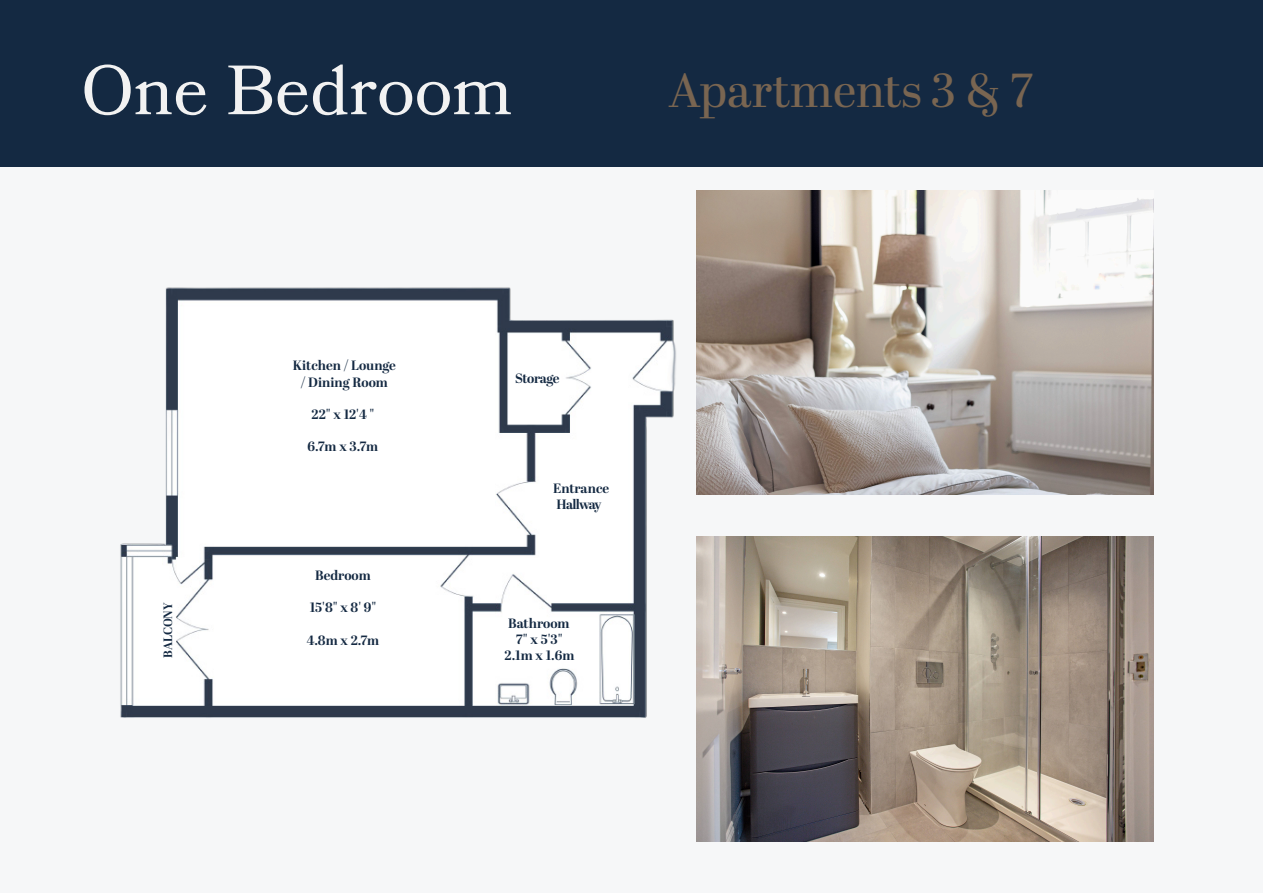
<style>
.page{position:relative;width:1263px;height:893px;background:#f6f7f8}
.page>*{position:absolute;margin:0;border:0;box-sizing:border-box;transform-origin:0 0}
.t1{font:69.45px "Bookmania";color:#f2f2f2}
.t2{font:47.55px "Abril Display";color:#796551}
.t3{font:700 13.5px/16px "Abril Display";color:#142942;text-align:center}
.t4{font:700 13.5px/16px "Abril Display";letter-spacing:-.025em;color:#142942}
.t5{font:700 13.5px "Abril Display";letter-spacing:-.035em;color:#142942}
.t6{font:700 12.15px "Abril Display";letter-spacing:-.01em;color:#142942}
</style>
<div class="page">
<div style="left:0;top:0;width:1263px;height:167px;background:#142942"></div>
<img style="left:120px;top:287px;width:645px;height:431px">
<img style="left:696px;top:190px;width:457px;height:305px">
<img style="left:696px;top:537px;width:457px;height:304px">
<h1 class="t1" style="left:81px;top:50px;width:433px">One Bedroom</h1>
<h2 class="t2" style="left:669px;top:58px;width:366px">Apartments 3 &amp; 7</h2>
<p class="t6" style="left:160px;top:658px;width:57px;rotate:-90deg">BALCONY</p>
<p class="t3" style="left:293px;top:359px;width:104px">Kitchen / Lounge / Dining Room</p>
<p class="t3" style="left:312px;top:407px;width:64px">22" x 12'4 "</p>
<p class="t3" style="left:308px;top:439px;width:72px">6.7m x 3.7m</p>
<p class="t3" style="left:315px;top:568px;width:57px">Bedroom</p>
<p class="t3" style="left:310px;top:600px;width:68px">15'8" x 8' 9"</p>
<p class="t3" style="left:307px;top:633px;width:74px">4.8m x 2.7m</p>
<p class="t5" style="left:515px;top:369px;width:46px">Storage</p>
<p class="t4" style="left:553px;top:481px;width:58px">Entrance<br>Hallway</p>
<p class="t3" style="left:505px;top:616px;width:71px">Bathroom<br>7" x 5'3"<br>2.1m x 1.6m</p>
</div>
